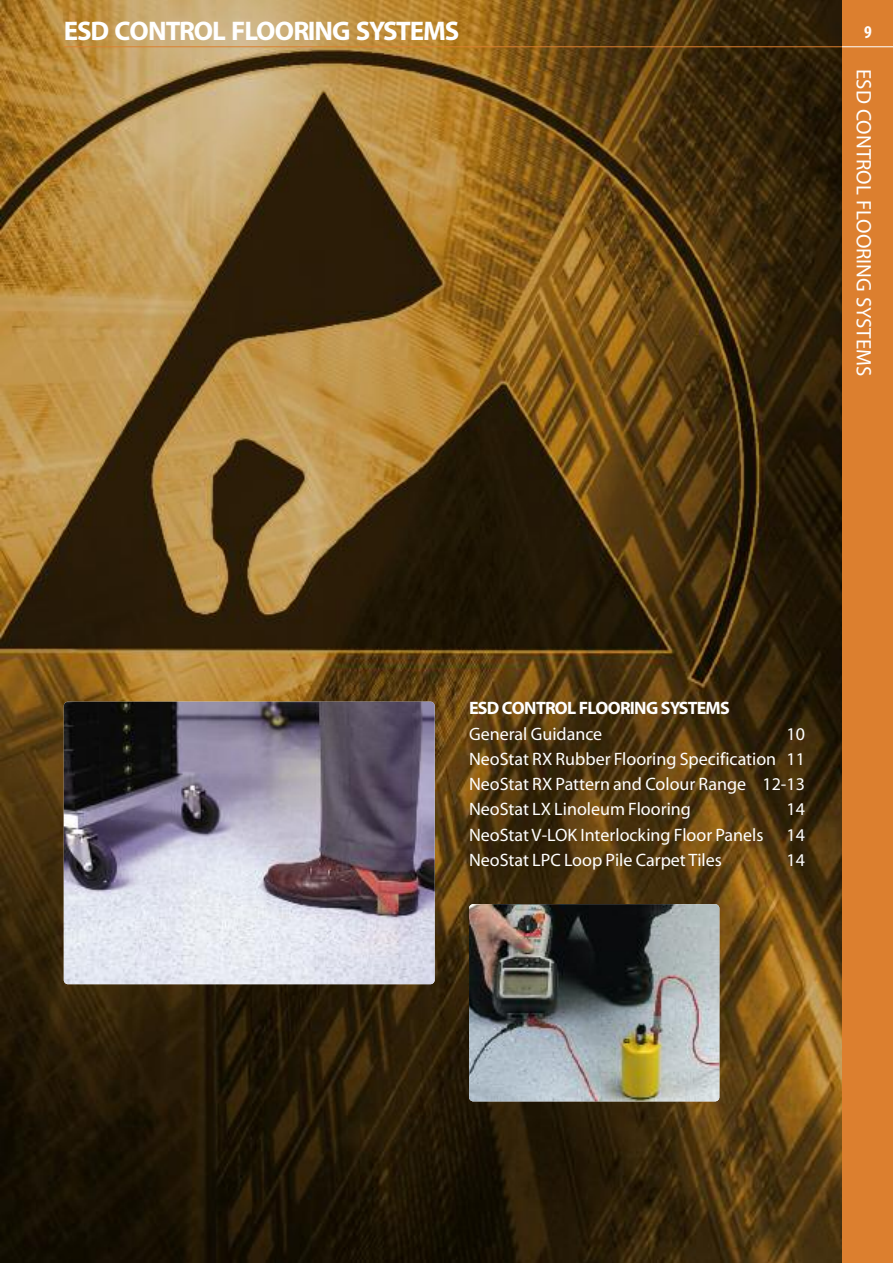
<style>
.page{position:relative;width:893px;height:1263px;background:#fff}
.page>*{position:absolute;margin:0;border:0;box-sizing:border-box;transform-origin:0 0}
.t1{font:700 27px "Myriad";letter-spacing:-.045em;color:#fff}
.t2{font:21px "Myriad";color:#fff}
.t3{font:18px/25.2px "Myriad";color:#fff;text-align:justify}
.t4{font:700 18px "Myriad";letter-spacing:-.045em;color:#fff}
.t5{font:700 condensed 18px "Myriad";color:#fff}
</style>
<div class="page">
<img style="left:0;top:0;width:842px;height:1263px">
<div style="left:842px;top:0;width:51px;height:1263px;background:#dc7f2f"></div>
<hr style="left:842px;top:46px;width:51px;height:1px;background:#fff">
<hr style="left:64px;top:46px;width:778px;height:1px;background:#dc7f2f">
<img style="left:64px;top:702px;width:371px;height:282px;border-radius:4px">
<img style="left:469px;top:904px;width:250px;height:197px;border-radius:4px">
<h1 class="t1" style="left:64px;top:21px;width:397px">ESD CONTROL FLOORING SYSTEMS</h1>
<p class="t5" style="left:864px;top:26px;width:9px">9</p>
<p class="t2" style="left:872px;top:69px;width:309px;rotate:90deg">ESD CONTROL FLOORING SYSTEMS</p>
<p class="t4" style="left:469px;top:702px;width:262px">ESD CONTROL FLOORING SYSTEMS</p>
<p class="t3" style="left:469px;top:723px;width:135px">General Guidance</p>
<p class="t3" style="left:469px;top:723px;width:337px;text-indent:317px">10<br>NeoStat RX Rubber Flooring Specification 11<br>NeoStat RX Pattern and Colour Range 12-13<br>NeoStat LX Linoleum Flooring</p>
<p class="t3" style="left:786px;top:798px;width:20px">14</p>
<p class="t3" style="left:469px;top:824px;width:296px">NeoStat V-LOK Interlocking Floor Panels</p>
<p class="t3" style="left:786px;top:824px;width:20px">14</p>
<p class="t3" style="left:469px;top:849px;width:254px">NeoStat LPC Loop Pile Carpet Tiles</p>
<p class="t3" style="left:786px;top:849px;width:20px">14</p>
</div>
